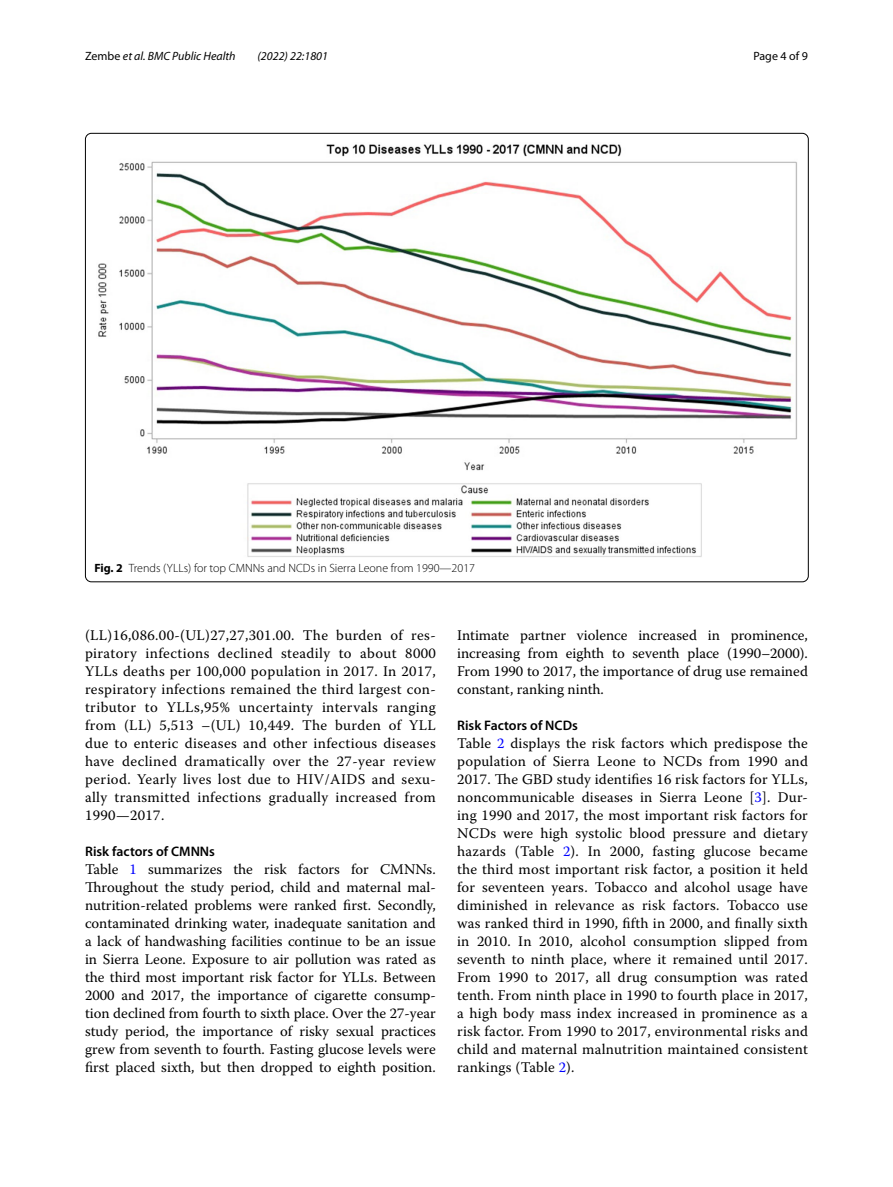
<style>
.page{position:relative;width:893px;height:1187px;background:#fff}
.page>*{position:absolute;margin:0;border:0;box-sizing:border-box;transform-origin:0 0}
.t1{font:14.7px/18px "Warnock Pro";letter-spacing:.01em;color:#000;text-align:justify}
.t2{font:600 13.8px "Myriad Pro";color:#000}
.t3{font:300 12px "Myriad Pro";color:#000}
.t4{font:italic 12px "Myriad Pro";color:#000}
.t5{font:12px "Myriad Pro";color:#000}
.s1{font-style:normal}
.s2{font-weight:700}
.s3{color:#00f}
</style>
<div class="page">
<img style="left:98px;top:144px;width:699px;height:413px">
<p class="t4" style="left:85px;top:48px;width:152px"><span class="s1">Zembe</span> et al. BMC Public Health</p>
<p class="t4" style="left:258px;top:48px;width:72px">(2022) 22:1801</p>
<p class="t5" style="left:753px;top:48px;width:56px">Page 4 of 9</p>
<p class="t3" style="left:94px;top:561px;width:382px"><span class="s2">Fig. 2</span> Trends (YLLs) for top CMNNs and NCDs in Sierra Leone from 1990—2017</p>
<p class="t1" style="left:85px;top:625px;width:352px">(LL)16,086.00-(UL)27,27,301.00. The burden of res&shy;piratory infections declined steadily to about 8000<br>YLLs deaths per 100,000 population in 2017. In 2017, respiratory infections remained the third largest con&shy;tributor to YLLs,95% uncertainty intervals ranging from (LL) 5,513 –(UL) 10,449. The burden of YLL due to enteric diseases and other infectious diseases have declined dramatically over the 27-year review period. Yearly lives lost due to HIV/AIDS and sexu&shy;ally transmitted infections gradually increased from 1990—2017.</p>
<p class="t2" style="left:85px;top:842px;width:132px">Risk factors of CMNNs</p>
<p class="t1" style="left:85px;top:859px;width:352px">Table <span class="s3">1</span> summarizes the risk factors for CMNNs.<br>Throughout the study period, child and maternal mal&shy;nutrition-related problems were ranked first. Secondly, contaminated drinking water, inadequate sanitation and a lack of handwashing facilities continue to be an issue in Sierra Leone. Exposure to air pollution was rated as the third most important risk factor for YLLs. Between 2000 and 2017, the importance of cigarette consump&shy;tion declined from fourth to sixth place. Over the 27-year study period, the importance of risky sexual practices grew from seventh to fourth. Fasting glucose levels were first placed sixth, but then dropped to eighth position.</p>
<p class="t1" style="left:457px;top:625px;width:352px">Intimate partner violence increased in prominence, increasing from eighth to seventh place (1990–2000).<br>From 1990 to 2017, the importance of drug use remained constant, ranking ninth.</p>
<p class="t2" style="left:457px;top:716px;width:122px">Risk Factors of NCDs</p>
<p class="t1" style="left:457px;top:733px;width:352px">Table <span class="s3">2</span> displays the risk factors which predispose the population of Sierra Leone to NCDs from 1990 and 2017. The GBD study identifies 16 risk factors for YLLs, noncommunicable diseases in Sierra Leone [<span class="s3">3</span>]. Dur&shy;ing 1990 and 2017, the most important risk factors for NCDs were high systolic blood pressure and dietary hazards (Table <span class="s3">2</span>). In 2000, fasting glucose became the third most important risk factor, a position it held for seventeen years. Tobacco and alcohol usage have diminished in relevance as risk factors. Tobacco use was ranked third in 1990, fifth in 2000, and finally sixth in 2010. In 2010, alcohol consumption slipped from seventh to ninth place, where it remained until 2017.<br>From 1990 to 2017, all drug consumption was rated tenth. From ninth place in 1990 to fourth place in 2017, a high body mass index increased in prominence as a risk factor. From 1990 to 2017, environmental risks and child and maternal malnutrition maintained consistent rankings (Table <span class="s3">2</span>).</p>
</div>
